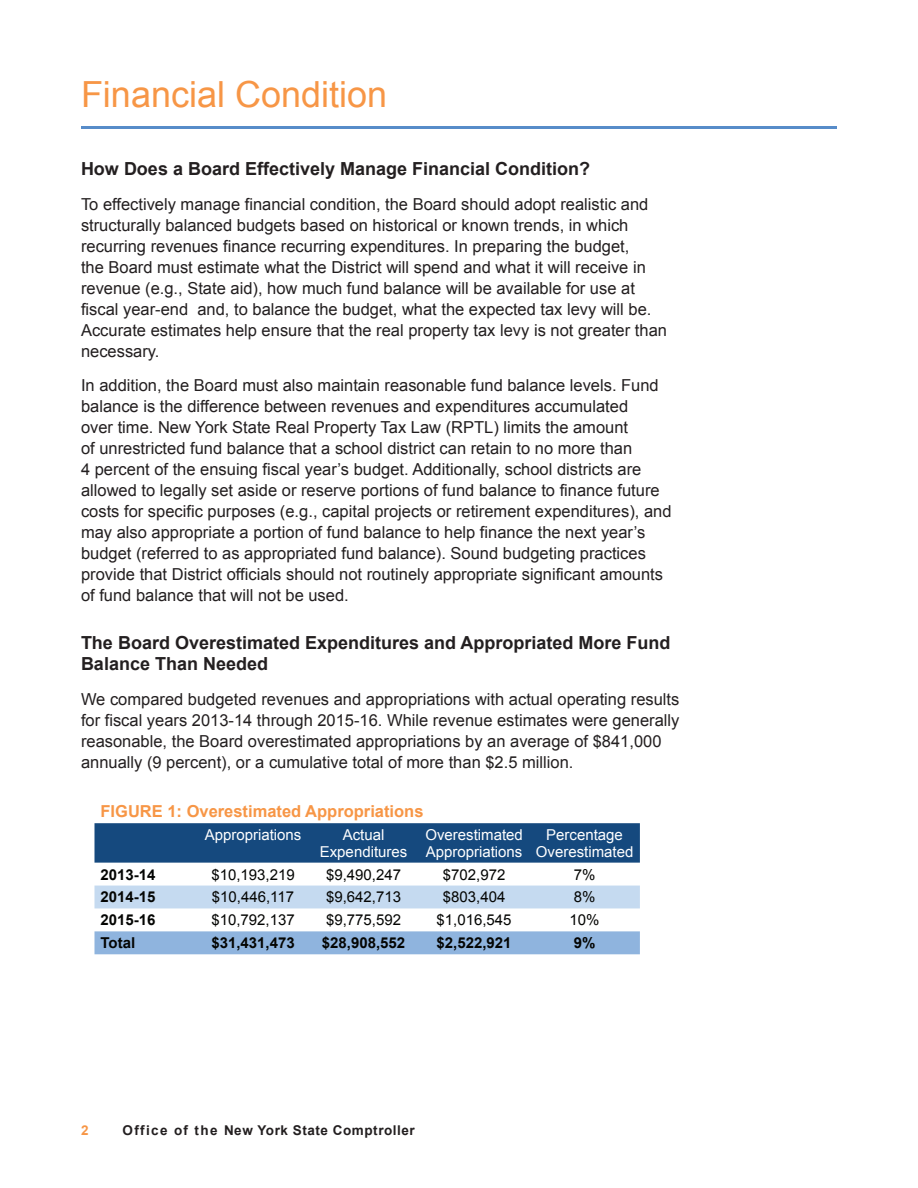
<style>
.page{position:relative;width:918px;height:1188px;background:#fff}
.page>*{position:absolute;margin:0;border:0;box-sizing:border-box;transform-origin:0 0}
.t1{font:36px "Arial";color:#f79646}
.t2{font:700 18px/21px "Arial";color:#231f20}
.t3{font:16.5px/21px "Arial";color:#231f20}
.t4{font:700 16.5px "Arial";color:#f79646}
.t5{font:15px "Arial";color:#040503}
.t6{font:15px/16.5px "Arial";color:#fff;text-align:center}
.t7{font:700 15px "Arial";color:#040503}
.t8{font:700 13.5px "Arial";letter-spacing:.04em;color:#231f20}
.t9{font:700 13.5px "Arial";color:#f79646}
</style>
<div class="page">
<hr style="left:81px;top:126px;width:756px;height:3px;background:#578cc9">
<div style="left:94px;top:823px;width:546px;height:40px;background:#15497e"></div>
<div style="left:94px;top:886px;width:546px;height:22px;background:#c5daf0"></div>
<div style="left:94px;top:931px;width:546px;height:23px;background:#8fb4de"></div>
<h1 class="t1" style="left:81px;top:71px;width:308px">Financial Condition</h1>
<p class="t2" style="left:81px;top:159px;width:511px">How Does a Board Effectively Manage Financial Condition?</p>
<p class="t3" style="left:81px;top:193px;width:588px">To effectively manage financial condition, the Board should adopt realistic and structurally balanced budgets based on historical or known trends, in which recurring revenues finance recurring expenditures. In preparing the budget,<br>the Board must estimate what the District will spend and what it will receive in revenue (e.g. , State aid), how much fund balance will be available for use at fiscal year-end and, to balance the budget, what the expected tax levy will be.<br>Accurate estimates help ensure that the real property tax levy is not greater than necessary.</p>
<p class="t3" style="left:81px;top:375px;width:592px">In addition, the Board must also maintain reasonable fund balance levels. Fund balance is the difference between revenues and expenditures accumulated<br>over time. New York State Real Property Tax Law (RPTL) limits the amount<br>of unrestricted fund balance that a school district can retain to no more than<br>4 percent of the ensuing fiscal year’s budget. Additionally, school districts are allowed to legally set aside or reserve portions of fund balance to finance future costs for specific purposes (e. g. , capital projects or retirement expenditures), and may also appropriate a portion of fund balance to help finance the next year’s budget (referred to as appropriated fund balance). Sound budgeting practices provide that District officials should not routinely appropriate significant amounts of fund balance that will not be used.</p>
<p class="t2" style="left:81px;top:633px;width:591px">The Board Overestimated Expenditures and Appropriated More Fund<br>Balance Than Needed</p>
<p class="t3" style="left:81px;top:688px;width:600px">We compared budgeted revenues and appropriations with actual operating results for fiscal years 2013-14 through 2015-16. While revenue estimates were generally reasonable, the Board overestimated appropriations by an average of $841,000 annually (9 percent), or a cumulative total of more than $2.5 million.</p>
<p class="t4" style="left:100px;top:800px;width:325px">FIGURE 1: Overestimated Appropriations</p>
<p class="t6" style="left:205px;top:827px;width:98px">Appropriations</p>
<p class="t6" style="left:320px;top:827px;width:89px">Actual<br>Expenditures</p>
<p class="t6" style="left:425px;top:827px;width:99px;text-align:left">Overestimated<br>Appropriations</p>
<p class="t6" style="left:536px;top:827px;width:99px">Percentage<br>Overestimated</p>
<p class="t7" style="left:100px;top:864px;width:57px">2013-14</p>
<p class="t5" style="left:211px;top:864px;width:85px">$10,193,219</p>
<p class="t5" style="left:326px;top:864px;width:77px">$9,490,247</p>
<p class="t5" style="left:443px;top:864px;width:64px">$702,972</p>
<p class="t5" style="left:574px;top:864px;width:23px">7%</p>
<p class="t7" style="left:100px;top:887px;width:57px">2014-15</p>
<p class="t5" style="left:212px;top:887px;width:84px">$10,446,117</p>
<p class="t5" style="left:326px;top:887px;width:77px">$9,642,713</p>
<p class="t5" style="left:443px;top:887px;width:64px">$803,404</p>
<p class="t5" style="left:574px;top:887px;width:23px">8%</p>
<p class="t7" style="left:101px;top:910px;width:57px">2015-16</p>
<p class="t5" style="left:211px;top:910px;width:85px">$10,792,137</p>
<p class="t5" style="left:326px;top:910px;width:77px">$9,775,592</p>
<p class="t5" style="left:437px;top:910px;width:77px">$1,016,545</p>
<p class="t5" style="left:570px;top:910px;width:32px">10%</p>
<p class="t7" style="left:101px;top:933px;width:36px">Total</p>
<p class="t7" style="left:211px;top:933px;width:85px">$31,431,473</p>
<p class="t7" style="left:322px;top:933px;width:85px">$28,908,552</p>
<p class="t7" style="left:437px;top:933px;width:77px">$2,522,921</p>
<p class="t7" style="left:574px;top:933px;width:23px">9%</p>
<p class="t9" style="left:81px;top:1121px;width:9px">2</p>
<p class="t8" style="left:123px;top:1121px;width:294px">Office of the New York State Comptroller</p>
</div>
